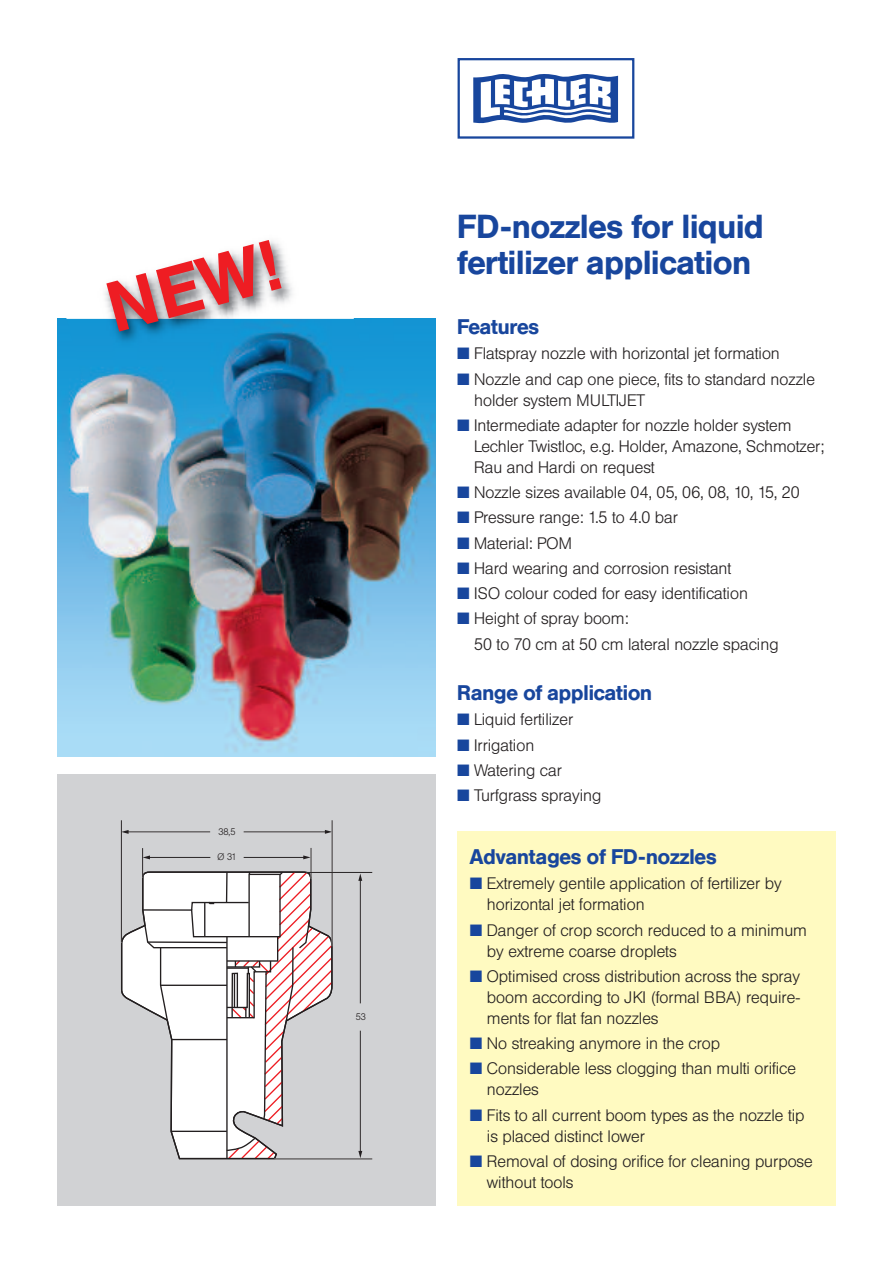
<style>
.page{position:relative;width:893px;height:1263px;background:#fff}
.page>*{position:absolute;margin:0;border:0;box-sizing:border-box;transform-origin:0 0}
.t1{font:500 70.5px "Helvetica BQ";color:#ee1d23}
.t2{font:500 33px/36px "Helvetica BQ";color:#18469d}
.t3{font:500 21px "Helvetica BQ";color:#18469d}
.t4{font:300 16.5px/21px "Helvetica BQ";color:#231f20}
.t5{font:300 9.45px "Helvetica BQ";color:#231f20}
.s1{color:#18469d}
</style>
<div class="page">
<img style="left:57px;top:319px;width:379px;height:438px">
<div style="left:458px;top:58px;width:176px;height:81px;border:2px solid #18469d"></div>
<svg style="left:473px;top:74px;width:145px;height:50px"></svg>
<div style="left:457px;top:831px;width:379px;height:374px;background:#fffac1"></div>
<div style="left:57px;top:774px;width:379px;height:431px;background:#d1d2d4"></div>
<svg style="left:121px;top:926px;width:163px;height:233px"></svg>
<svg style="left:141px;top:848px;width:192px;height:278px"></svg>
<hr style="left:244px;top:831px;width:82px;height:1px;background:#231f20">
<hr style="left:127px;top:831px;width:83px;height:1px;background:#231f20">
<svg style="left:325px;top:830px;width:7px;height:4px"></svg>
<svg style="left:122px;top:830px;width:7px;height:4px"></svg>
<hr style="left:121px;top:820px;width:1px;height:122px;background:#231f20">
<hr style="left:332px;top:820px;width:1px;height:126px;background:#231f20">
<hr style="left:360px;top:879px;width:1px;height:124px;background:#231f20">
<hr style="left:360px;top:1030px;width:1px;height:122px;background:#231f20">
<svg style="left:358px;top:874px;width:4px;height:7px"></svg>
<svg style="left:358px;top:1151px;width:4px;height:7px"></svg>
<hr style="left:307px;top:872px;width:65px;height:1px;background:#231f20">
<hr style="left:275px;top:1158px;width:97px;height:1px;background:#231f20">
<img style="left:57px;top:240px;width:297px;height:79px">
<img style="left:67px;top:319px;width:300px;height:119px">
<h1 class="t1" style="left:99px;top:273px;width:176px;rotate:-15deg">NEW!</h1>
<p class="t5" style="left:218px;top:827px;width:19px">38,5</p>
<p class="t5" style="left:218px;top:852px;width:21px">Ø 31</p>
<p class="t5" style="left:356px;top:1012px;width:12px">53</p>
<h2 class="t2" style="left:457px;top:209px;width:308px">FD-nozzles for liquid fertilizer application</h2>
<p class="t3" style="left:457px;top:316px;width:83px">Features</p>
<p class="t4" style="left:457px;top:343px;width:324px"><span class="s1">■</span> Flatspray nozzle with horizontal jet formation</p>
<p class="t4" style="left:474px;top:368px;width:342px;text-indent:-17px"><span class="s1">■</span> Nozzle and cap one piece, fits to standard nozzle holder system MULTIJET</p>
<p class="t4" style="left:474px;top:414px;width:352px;text-indent:-17px"><span class="s1">■</span> Intermediate adapter for nozzle holder system<br>Lechler Twistloc, e.g. Holder, Amazone, Schmotzer;<br>Rau and Hardi on request</p>
<p class="t4" style="left:457px;top:482px;width:344px"><span class="s1">■</span> Nozzle sizes available 04, 05, 06, 08, 10, 15, 20</p>
<p class="t4" style="left:457px;top:507px;width:222px"><span class="s1">■</span> Pressure range: 1.5 to 4.0 bar</p>
<p class="t4" style="left:457px;top:532px;width:116px"><span class="s1">■</span> Material: POM</p>
<p class="t4" style="left:457px;top:557px;width:276px"><span class="s1">■</span> Hard wearing and corrosion resistant</p>
<p class="t4" style="left:457px;top:583px;width:292px"><span class="s1">■</span> ISO colour coded for easy identification</p>
<p class="t4" style="left:474px;top:606px;width:306px;line-height:25.2px;text-indent:-17px"><span class="s1">■</span> Height of spray boom:<br>50 to 70 cm at 50 cm lateral nozzle spacing</p>
<p class="t3" style="left:457px;top:682px;width:196px">Range of application</p>
<p class="t4" style="left:457px;top:709px;width:118px"><span class="s1">■</span> Liquid fertilizer</p>
<p class="t4" style="left:457px;top:734px;width:79px"><span class="s1">■</span> Irrigation</p>
<p class="t4" style="left:457px;top:759px;width:106px"><span class="s1">■</span> Watering car</p>
<p class="t4" style="left:457px;top:785px;width:146px"><span class="s1">■</span> Turfgrass spraying</p>
<p class="t3" style="left:470px;top:846px;width:248px">Advantages of FD-nozzles</p>
<p class="t4" style="left:487px;top:873px;width:296px;text-indent:-17px"><span class="s1">■</span> Extremely gentile application of fertilizer by horizontal jet formation</p>
<p class="t4" style="left:487px;top:919px;width:322px;text-indent:-17px"><span class="s1">■</span> Danger of crop scorch reduced to a minimum by extreme coarse droplets</p>
<p class="t4" style="left:487px;top:965px;width:315px;text-align:justify;text-indent:-17px"><span class="s1">■</span> Optimised cross distribution across the spray boom according to JKI (formal BBA) require&shy;ments for flat fan nozzles</p>
<p class="t4" style="left:470px;top:1033px;width:252px"><span class="s1">■</span> No streaking anymore in the crop</p>
<p class="t4" style="left:487px;top:1058px;width:311px;text-indent:-17px"><span class="s1">■</span> Considerable less clogging than multi orifice nozzles</p>
<p class="t4" style="left:487px;top:1104px;width:319px;text-indent:-17px"><span class="s1">■</span> Fits to all current boom types as the nozzle tip is placed distinct lower</p>
<p class="t4" style="left:487px;top:1150px;width:327px;text-indent:-17px"><span class="s1">■</span> Removal of dosing orifice for cleaning purpose without tools</p>
</div>
